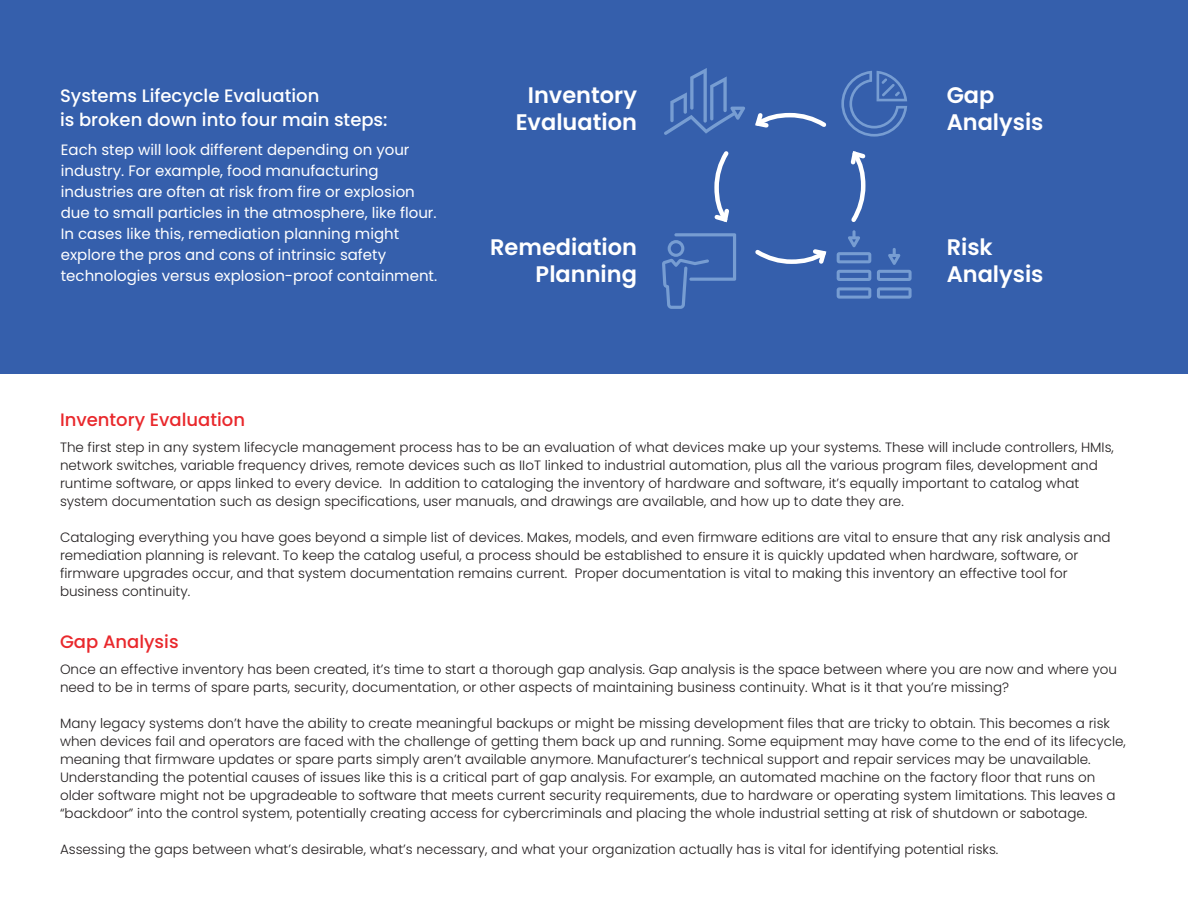
<style>
.page{position:relative;width:1188px;height:918px;background:#fff}
.page>*{position:absolute;margin:0;border:0;box-sizing:border-box;transform-origin:0 0}
.t1{font:600 22.5px/27px "Poppins";color:#fff}
.t2{font:500 18px/24px "Poppins";color:#fff}
.t3{font:500 18px "Poppins";color:#e9282c}
.t4{font:15px/21px "Poppins";color:#fff}
.t5{font:300 13.5px/18px "Poppins";color:#231f20}
</style>
<div class="page">
<div style="left:0;top:0;width:1188px;height:373px;background:#355fac"></div>
<svg style="left:755px;top:112px;width:72px;height:16px"></svg>
<svg style="left:755px;top:249px;width:72px;height:15px"></svg>
<svg style="left:714px;top:151px;width:15px;height:72px"></svg>
<svg style="left:841px;top:71px;width:66px;height:66px"></svg>
<svg style="left:664px;top:68px;width:81px;height:67px"></svg>
<svg style="left:662px;top:233px;width:74px;height:76px"></svg>
<svg style="left:837px;top:270px;width:34px;height:11px"></svg>
<svg style="left:837px;top:287px;width:34px;height:12px"></svg>
<svg style="left:877px;top:287px;width:35px;height:12px"></svg>
<svg style="left:837px;top:151px;width:34px;height:112px"></svg>
<svg style="left:877px;top:248px;width:35px;height:33px"></svg>
<h2 class="t2" style="left:60px;top:83px;width:329px">Systems Lifecycle Evaluation<br>is broken down into four main steps:</h2>
<p class="t4" style="left:61px;top:139px;width:378px">Each step will look different depending on your industry. For example, food manufacturing industries are often at risk from fire or explosion due to small particles in the atmosphere, like flour.<br>In cases like this, remediation planning might explore the pros and cons of intrinsic safety technologies versus explosion-proof containment.</p>
<h1 class="t1" style="left:516px;top:82px;width:123px;text-align:center">Inventory<br>Evaluation</h1>
<h1 class="t1" style="left:490px;top:233px;width:148px;text-align:right">Remediation<br>Planning</h1>
<h1 class="t1" style="left:947px;top:82px;width:98px">Gap<br>Analysis</h1>
<h1 class="t1" style="left:947px;top:233px;width:98px">Risk<br>Analysis</h1>
<h2 class="t3" style="left:60px;top:409px;width:187px">Inventory Evaluation</h2>
<p class="t5" style="left:60px;top:439px;width:1055px">The first step in any system lifecycle management process has to be an evaluation of what devices make up your systems. These will include controllers, HMIs, network switches, variable frequency drives, remote devices such as IIoT linked to industrial automation, plus all the various program files, development and runtime software, or apps linked to every device. In addition to cataloging the inventory of hardware and software, it’s equally important to catalog what system documentation such as design specifications, user manuals, and drawings are available, and how up to date they are.</p>
<p class="t5" style="left:60px;top:529px;width:1052px">Cataloging everything you have goes beyond a simple list of devices. Makes, models, and even firmware editions are vital to ensure that any risk analysis and remediation planning is relevant. To keep the catalog useful, a process should be established to ensure it is quickly updated when hardware, software, or firmware upgrades occur, and that system documentation remains current. Proper documentation is vital to making this inventory an effective tool for business continuity.</p>
<h2 class="t3" style="left:60px;top:631px;width:120px">Gap Analysis</h2>
<p class="t5" style="left:60px;top:661px;width:1059px">Once an effective inventory has been created, it’s time to start a thorough gap analysis. Gap analysis is the space between where you are now and where you need to be in terms of spare parts, security, documentation, or other aspects of maintaining business continuity. What is it that you’re missing?</p>
<p class="t5" style="left:60px;top:715px;width:1067px">Many legacy systems don’t have the ability to create meaningful backups or might be missing development files that are tricky to obtain. This becomes a risk when devices fail and operators are faced with the challenge of getting them back up and running. Some equipment may have come to the end of its lifecycle, meaning that firmware updates or spare parts simply aren’t available anymore. Manufacturer’s technical support and repair services may be unavailable.<br>Understanding the potential causes of issues like this is a critical part of gap analysis. For example, an automated machine on the factory floor that runs on older software might not be upgradeable to software that meets current security requirements, due to hardware or operating system limitations. This leaves a “backdoor” into the control system, potentially creating access for cybercriminals and placing the whole industrial setting at risk of shutdown or sabotage.</p>
<p class="t5" style="left:60px;top:841px;width:940px">Assessing the gaps between what’s desirable, what’s necessary, and what your organization actually has is vital for identifying potential risks.</p>
</div>
